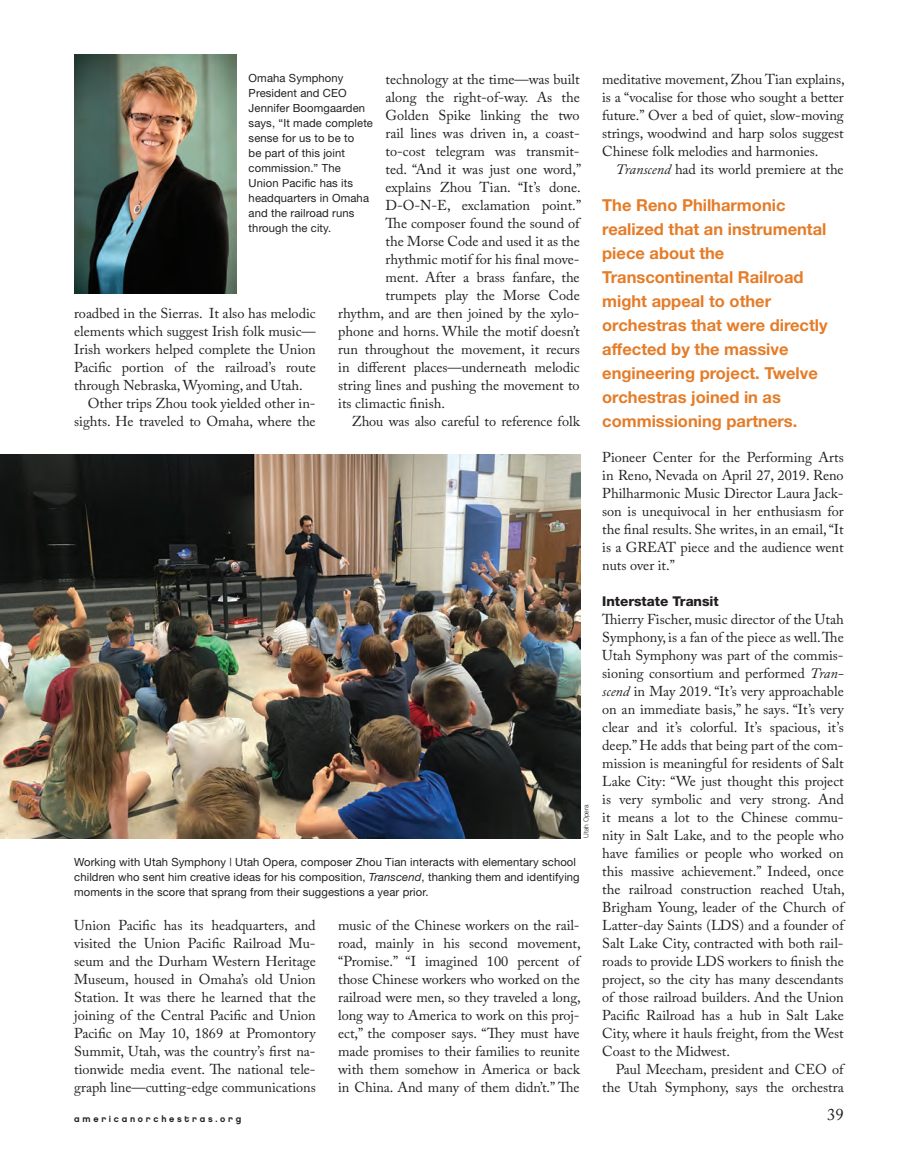
<style>
.page{position:relative;width:918px;height:1175px;background:#fff}
.page>*{position:absolute;margin:0;border:0;box-sizing:border-box;transform-origin:0 0}
.feature_callout{font:700 16.5px/24px "Helvetica Neue";color:#e57c28}
.t1{font:16.5px "Adobe Caslon Pro";color:#231f20}
.feat_body{font:14.25px/18px "Adobe Caslon Pro";color:#231f20;text-align:justify}
.feat_body_-_no_inden{font:14.25px/18px "Adobe Caslon Pro";color:#231f20;text-align:justify}
.subhead{font:800 13.5px "Helvetica Neue";color:#231f20}
.t2{font:11.25px/15px "Helvetica Neue";letter-spacing:.01em;color:#231f20}
.t3{font:9px "Chalet New York Nineteen Eighty";letter-spacing:.3em;color:#231f20}
.credit{font:300 6.75px "Helvetica Neue";color:#231f20}
.s1{font-style:italic}
</style>
<div class="page">
<img style="left:0;top:455px;width:580px;height:383px">
<img style="left:74px;top:54px;width:163px;height:239px">
<p class="feat_body" style="left:386px;top:70px;width:196px">technology at the time—was built</p>
<p class="feat_body" style="left:386px;top:88px;width:196px">along the right-of-way. As the</p>
<p class="feat_body" style="left:386px;top:106px;width:196px">Golden Spike linking the two</p>
<p class="feat_body" style="left:386px;top:124px;width:196px">rail lines was driven in, a coast-</p>
<p class="feat_body" style="left:386px;top:142px;width:196px">to-cost telegram was transmit-</p>
<p class="feat_body" style="left:386px;top:160px;width:197px">ted. “And it was just one word,”</p>
<p class="feat_body" style="left:386px;top:178px;width:197px">explains Zhou Tian. “It’s done.</p>
<p class="feat_body" style="left:386px;top:196px;width:197px">D-O-N-E, exclamation point.”</p>
<p class="feat_body" style="left:386px;top:214px;width:196px">The composer found the sound of</p>
<p class="feat_body" style="left:386px;top:232px;width:196px">the Morse Code and used it as the</p>
<p class="feat_body" style="left:386px;top:250px;width:196px">rhythmic motif for his final move-</p>
<p class="feat_body" style="left:386px;top:268px;width:196px">ment. After a brass fanfare, the</p>
<p class="feat_body" style="left:386px;top:286px;width:196px">trumpets play the Morse Code</p>
<p class="feat_body" style="left:338px;top:304px;width:243px">rhythm, and are then joined by the xylo-</p>
<p class="feat_body" style="left:338px;top:322px;width:243px">phone and horns. While the motif doesn’t</p>
<p class="feat_body" style="left:338px;top:340px;width:243px">run throughout the movement, it recurs</p>
<p class="feat_body" style="left:338px;top:358px;width:243px">in different places—underneath melodic</p>
<p class="feat_body" style="left:338px;top:376px;width:243px">string lines and pushing the movement to</p>
<p class="feat_body" style="left:338px;top:394px;width:108px">its climactic finish.</p>
<p class="feat_body" style="left:352px;top:412px;width:229px">Zhou was also careful to reference folk</p>
<p class="t2" style="left:249px;top:71px;width:126px">Omaha Symphony<br>President and CEO<br>Jennifer Boomgaarden says, “It made complete sense for us to be to<br>be part of this joint commission.” The<br>Union Pacific has its headquarters in Omaha and the railroad runs through the city.</p>
<p class="feat_body_-_no_inden" style="left:74px;top:304px;width:243px">roadbed in the Sierras. It also has melodic elements which suggest Irish folk music— Irish workers helped complete the Union Pacific portion of the railroad’s route through Nebraska, Wyoming, and Utah.</p>
<p class="feat_body" style="left:74px;top:394px;width:243px;text-align:right">Other trips Zhou took yielded other in&shy;sights. He traveled to Omaha, where the</p>
<p class="credit" style="left:582px;top:838px;width:35px;rotate:-90deg">Utah Opera</p>
<p class="t2" style="left:74px;top:854px;width:507px">Working with Utah Symphony | Utah Opera, composer Zhou Tian interacts with elementary school children who sent him creative ideas for his composition, <span class="s1">Transcend</span>, thanking them and identifying moments in the score that sprang from their suggestions a year prior.</p>
<p class="feat_body" style="left:74px;top:916px;width:243px">Union Pacific has its headquarters, and visited the Union Pacific Railroad Mu&shy;seum and the Durham Western Heritage Museum, housed in Omaha’s old Union Station. It was there he learned that the joining of the Central Pacific and Union Pacific on May 10, 1869 at Promontory Summit, Utah, was the country’s first na&shy;tionwide media event. The national tele&shy;graph line—cutting-edge communications</p>
<p class="feat_body" style="left:338px;top:916px;width:244px">music of the Chinese workers on the rail&shy;road, mainly in his second movement, “Promise.” “I imagined 100 percent of those Chinese workers who worked on the railroad were men, so they traveled a long, long way to America to work on this proj&shy;ect,” the composer says. “They must have made promises to their families to reunite with them somehow in America or back in China. And many of them didn’t.” The</p>
<p class="feat_body" style="left:602px;top:70px;width:244px">meditative movement, Zhou Tian explains, is a “vocalise for those who sought a better future.” Over a bed of quiet, slow-moving strings, woodwind and harp solos suggest Chinese folk melodies and harmonies.</p>
<p class="feat_body" style="left:616px;top:160px;width:229px"><span class="s1">Transcend</span> had its world premiere at the</p>
<p class="feature_callout" style="left:602px;top:192px;width:227px">The Reno Philharmonic realized that an instrumental piece about the<br>Transcontinental Railroad might appeal to other orchestras that were directly affected by the massive engineering project. Twelve orchestras joined in as commissioning partners.</p>
<p class="feat_body" style="left:602px;top:448px;width:243px">Pioneer Center for the Performing Arts in Reno, Nevada on April 27, 2019. Reno Philharmonic Music Director Laura Jack&shy;son is unequivocal in her enthusiasm for the final results. She writes, in an email, “It is a GREAT piece and the audience went nuts over it.”</p>
<p class="subhead" style="left:602px;top:593px;width:118px">Interstate Transit</p>
<p class="feat_body_-_no_inden" style="left:602px;top:610px;width:244px">Thierry Fischer, music director of the Utah Symphony, is a fan of the piece as well. The Utah Symphony was part of the commis&shy;sioning consortium and performed <span class="s1">Tran&shy;scend</span> in May 2019. “It’s very approachable on an immediate basis,” he says. “It’s very clear and it’s colorful. It’s spacious, it’s deep.” He adds that being part of the com&shy;mission is meaningful for residents of Salt Lake City: “We just thought this project is very symbolic and very strong. And it means a lot to the Chinese commu&shy;nity in Salt Lake, and to the people who have families or people who worked on this massive achievement.” Indeed, once the railroad construction reached Utah, Brigham Young, leader of the Church of Latter-day Saints (LDS) and a founder of Salt Lake City, contracted with both rail&shy;roads to provide LDS workers to finish the project, so the city has many descendants of those railroad builders. And the Union Pacific Railroad has a hub in Salt Lake City, where it hauls freight, from the West Coast to the Midwest.</p>
<p class="feat_body" style="left:602px;top:1060px;width:243px;text-align:right">Paul Meecham, president and CEO of the Utah Symphony, says the orchestra</p>
<p class="t3" style="left:74px;top:1113px;width:169px">americanorchestras.org</p>
<p class="t1" style="left:827px;top:1104px;width:18px">39</p>
</div>
